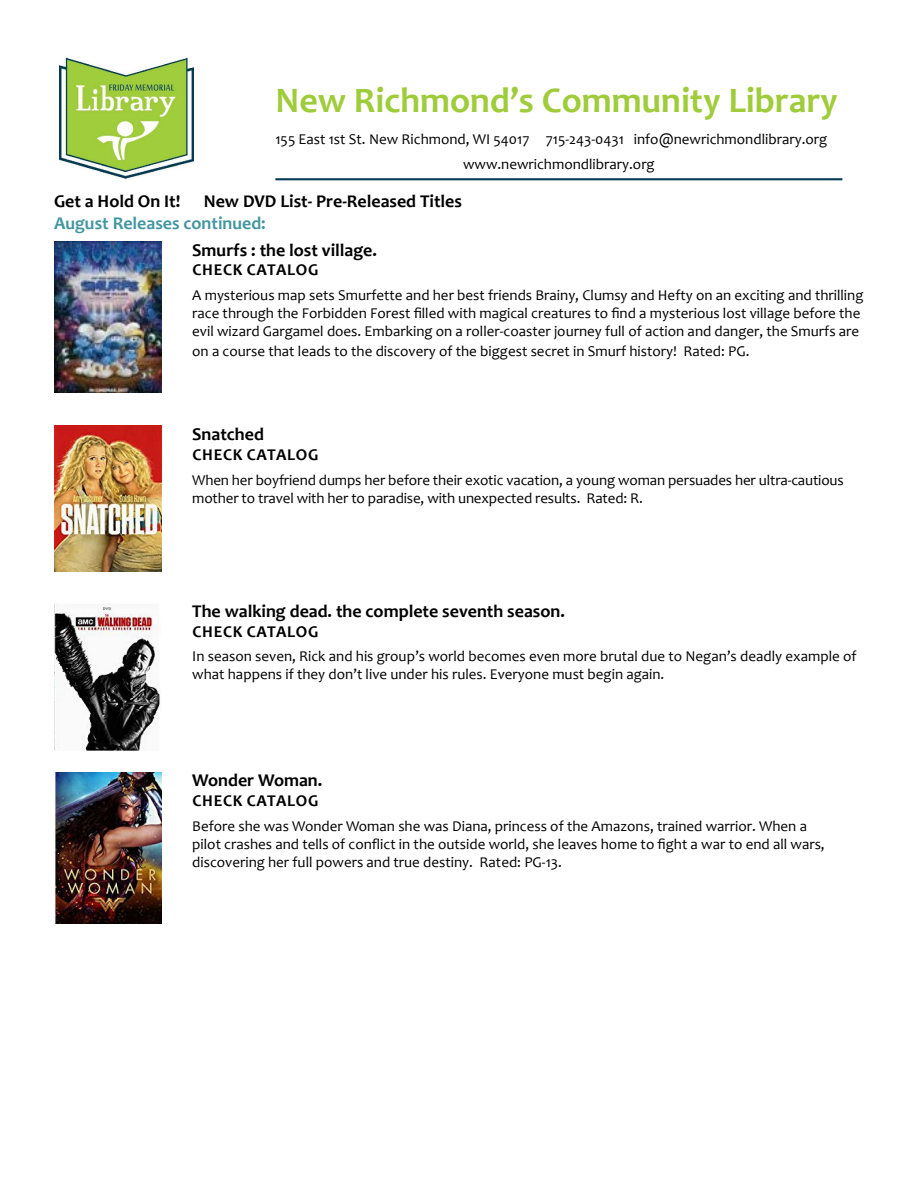
<style>
.page{position:relative;width:918px;height:1188px;background:#fff}
.page>*{position:absolute;margin:0;border:0;box-sizing:border-box;transform-origin:0 0}
.t1{font:700 36px "Candara";color:#9fcc3a}
.t2{font:700 18px "Candara";color:#000}
.t3{font:700 18px "Candara";color:#4496a1}
.t4{font:700 16.5px "Candara";letter-spacing:.04em;color:#000}
.t5{font:700 16.5px "Candara";letter-spacing:.09em;color:#000}
.t6{font:15px/18px "Candara";color:#000}
</style>
<div class="page">
<hr style="left:275px;top:178px;width:567px;height:2px;background:#023b53">
<img style="left:59px;top:57px;width:135px;height:122px">
<img style="left:54px;top:426px;width:108px;height:145px">
<img style="left:54px;top:242px;width:108px;height:151px">
<img style="left:54px;top:604px;width:106px;height:147px">
<img style="left:54px;top:772px;width:108px;height:152px">
<h1 class="t1" style="left:275px;top:78px;width:564px">New Richmond’s Community Library</h1>
<p class="t6" style="left:463px;top:127px;width:366px;line-height:24.8px;text-indent:-188px">155 East 1st St. New Richmond, WI 54017 715-243-0431 info@newrichmondlibrary.org www.newrichmondlibrary.org</p>
<p class="t2" style="left:54px;top:190px;width:128px">Get a Hold On It!</p>
<p class="t2" style="left:204px;top:190px;width:260px">New DVD List- Pre-Released Titles</p>
<p class="t3" style="left:54px;top:212px;width:213px">August Releases continued:</p>
<p class="t2" style="left:192px;top:239px;width:186px">Smurfs : the lost village.</p>
<p class="t4" style="left:193px;top:260px;width:106px">Check Catalog</p>
<p class="t6" style="left:192px;top:286px;width:673px">A mysterious map sets Smurfette and her best friends Brainy, Clumsy and Hefty on an exciting and thrilling race through the Forbidden Forest filled with magical creatures to find a mysterious lost village before the evil wizard Gargamel does. Embarking on a roller-coaster journey full of action and danger, the Smurfs are</p>
<p class="t6" style="left:192px;top:342px;width:559px">on a course that leads to the discovery of the biggest secret in Smurf history! Rated: PG.</p>
<p class="t2" style="left:192px;top:423px;width:73px">Snatched</p>
<p class="t4" style="left:193px;top:444px;width:106px">Check Catalog</p>
<p class="t6" style="left:192px;top:471px;width:653px">When her boyfriend dumps her before their exotic vacation, a young woman persuades her ultra-cautious mother to travel with her to paradise, with unexpected results. Rated: R.</p>
<p class="t2" style="left:192px;top:600px;width:374px">The walking dead. the complete seventh season.</p>
<p class="t5" style="left:193px;top:621px;width:106px">ch eck catalog</p>
<p class="t6" style="left:192px;top:647px;width:666px">In season seven, Rick and his group’s world becomes even more brutal due to Negan’s deadly example of what happens if they don’t live under his rules. Everyone must begin again.</p>
<p class="t2" style="left:192px;top:769px;width:132px">Wonder Woman.</p>
<p class="t4" style="left:193px;top:791px;width:106px">Check Catalog</p>
<p class="t6" style="left:192px;top:817px;width:634px">Before she was Wonder Woman she was Diana, princess of the Amazons, trained warrior. When a pilot crashes and tells of conflict in the outside world, she leaves home to fight a war to end all wars, discovering her full powers and true destiny. Rated: PG-13.</p>
</div>
